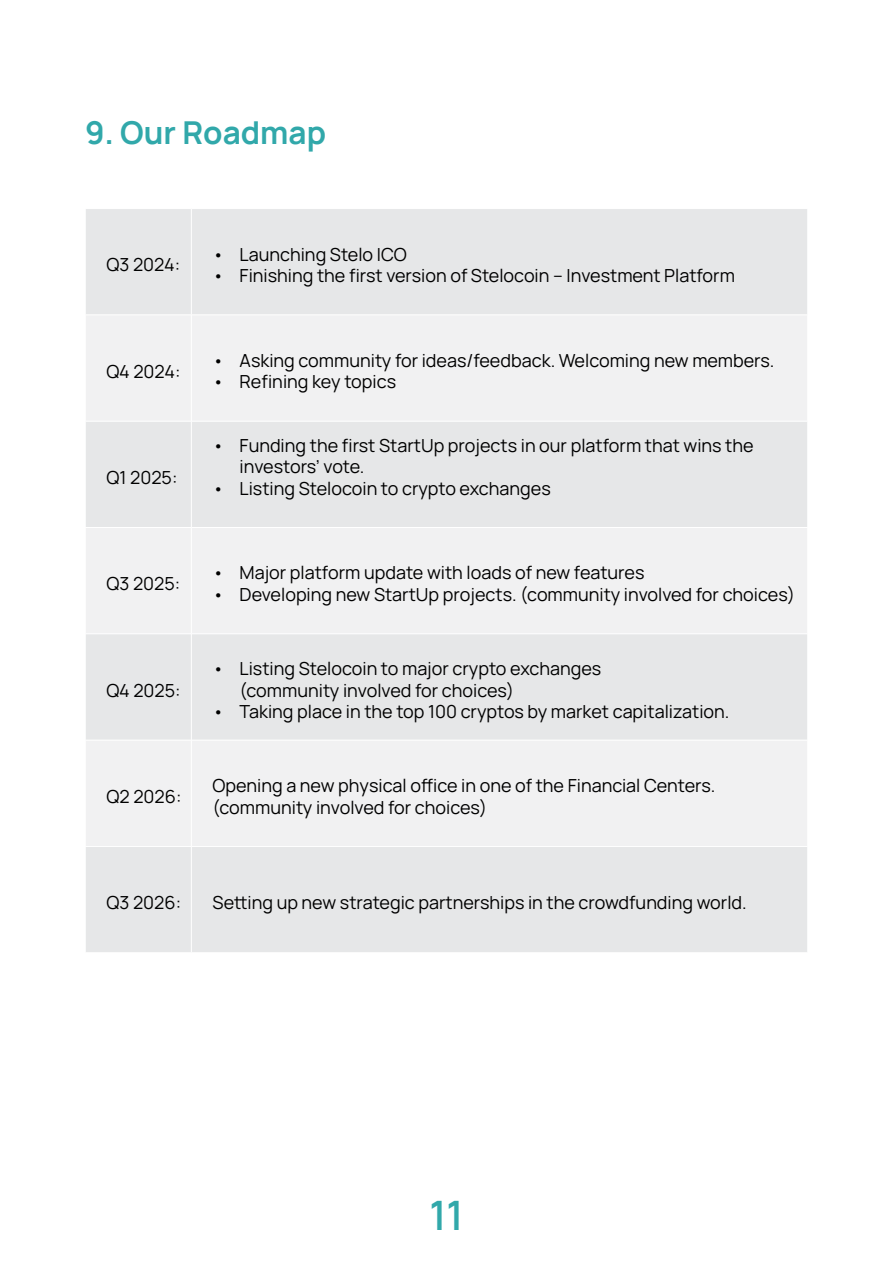
<style>
.page{position:relative;width:893px;height:1263px;background:#fff}
.page>*{position:absolute;margin:0;border:0;box-sizing:border-box;transform-origin:0 0}
.t1{font:600 40.5px "Manrope";color:#31a8aa}
.t2{font:700 31.5px "Manrope";color:#31a8aa}
.t3{font:18px/21.6px "Manrope";color:#000}
</style>
<div class="page">
<div style="left:86px;top:209px;width:721px;height:743px;background:#e6e7e8"></div>
<svg style="left:86px;top:316px;width:721px;height:530px;fill:#f1f1f2"></svg>
<hr style="left:191px;top:209px;width:1px;height:106px;background:#fff">
<hr style="left:85px;top:315px;width:106px;height:1px;background:#fff">
<hr style="left:191px;top:315px;width:617px;height:1px;background:#fff">
<hr style="left:191px;top:315px;width:1px;height:106px;background:#fff">
<hr style="left:85px;top:421px;width:106px;height:1px;background:#fff">
<hr style="left:191px;top:421px;width:617px;height:1px;background:#fff">
<hr style="left:191px;top:421px;width:1px;height:106px;background:#fff">
<hr style="left:85px;top:527px;width:106px;height:1px;background:#fff">
<hr style="left:191px;top:527px;width:617px;height:1px;background:#fff">
<hr style="left:191px;top:528px;width:1px;height:106px;background:#fff">
<hr style="left:85px;top:633px;width:106px;height:1px;background:#fff">
<hr style="left:191px;top:633px;width:617px;height:1px;background:#fff">
<hr style="left:191px;top:634px;width:1px;height:106px;background:#fff">
<hr style="left:85px;top:740px;width:106px;height:1px;background:#fff">
<hr style="left:191px;top:740px;width:617px;height:1px;background:#fff">
<hr style="left:191px;top:740px;width:1px;height:106px;background:#fff">
<hr style="left:85px;top:846px;width:106px;height:1px;background:#fff">
<hr style="left:191px;top:846px;width:617px;height:1px;background:#fff">
<hr style="left:191px;top:847px;width:1px;height:105px;background:#fff">
<h2 class="t2" style="left:85px;top:110px;width:243px">9. Our Roadmap</h2>
<p class="t3" style="left:106px;top:253px;width:75px">Q3 2024:</p>
<p class="t3" style="left:213px;top:242px;width:196px">• Launching Stelo ICO</p>
<p class="t3" style="left:213px;top:264px;width:524px">• Finishing the first version of Stelocoin – Investment Platform</p>
<p class="t3" style="left:106px;top:359px;width:75px">Q4 2024:</p>
<p class="t3" style="left:213px;top:349px;width:563px">• Asking community for ideas/feedback. Welcoming new members.</p>
<p class="t3" style="left:213px;top:370px;width:185px">• Refining key topics</p>
<p class="t3" style="left:106px;top:466px;width:72px">Q1 2025:</p>
<p class="t3" style="left:106px;top:572px;width:75px">Q3 2025:</p>
<p class="t3" style="left:106px;top:678px;width:76px">Q4 2025:</p>
<p class="t3" style="left:240px;top:433px;width:516px;text-indent:-27px">• Funding the first StartUp projects in our platform that wins the investors’ vote.</p>
<p class="t3" style="left:213px;top:477px;width:340px">• Listing Stelocoin to crypto exchanges</p>
<p class="t3" style="left:213px;top:561px;width:433px">• Major platform update with loads of new features</p>
<p class="t3" style="left:213px;top:583px;width:584px">• Developing new StartUp projects. (community involved for choices)</p>
<p class="t3" style="left:240px;top:657px;width:363px;text-indent:-27px">• Listing Stelocoin to major crypto exchanges (community involved for choices)</p>
<p class="t3" style="left:213px;top:700px;width:518px">• Taking place in the top 100 cryptos by market capitalization.</p>
<p class="t3" style="left:106px;top:785px;width:76px">Q2 2026:</p>
<p class="t3" style="left:213px;top:774px;width:504px">Opening a new physical office in one of the Financial Centers. (community involved for choices)</p>
<p class="t3" style="left:106px;top:891px;width:76px">Q3 2026:</p>
<p class="t3" style="left:213px;top:891px;width:536px">Setting up new strategic partnerships in the crowdfunding world.</p>
<h1 class="t1" style="left:429px;top:1187px;width:36px">11</h1>
</div>
